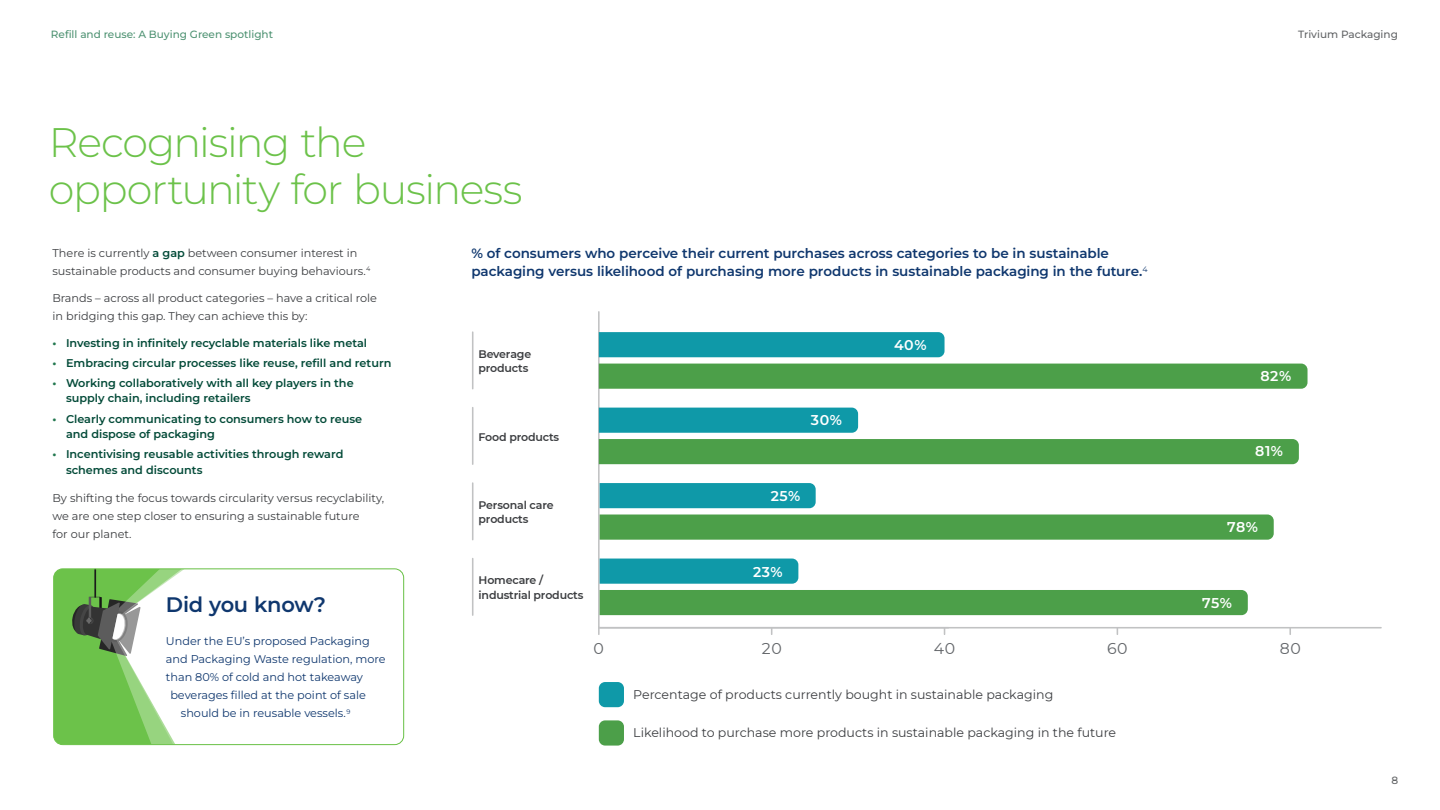
<style>
.page{position:relative;width:1440px;height:810px;background:#fff}
.page>*{position:absolute;margin:0;border:0;box-sizing:border-box;transform-origin:0 0}
.H1_page{font:300 41.25px/46.5px "Montserrat";letter-spacing:-.035em;color:#6cc24a}
.H2_page{font:600 21px "Montserrat";letter-spacing:-.015em;color:#0f376e}
.t1{font:15.75px "Montserrat";letter-spacing:.04em;color:#63666a}
.t2{font:600 14.17px "Montserrat";letter-spacing:.04em;color:#fff}
.Chart_title{font:600 13.5px/18.8px "Montserrat";letter-spacing:-.005em;color:#0f376e}
.t3{font:12.6px "Montserrat";color:#3b3d40}
.t4{font:600 11.25px/15px "Montserrat";color:#044b39}
.Body{font:11.25px/18px "Montserrat";color:#3b3d40}
.Body-2{font:11.25px "Montserrat";color:#0f376e}
.t5{font:600 11.02px/14.2px "Montserrat";letter-spacing:-.015em;color:#3b3d40}
.t6{font:500 10.5px "Montserrat";color:#4f9373}
.t7{font:500 10.5px "Montserrat";color:#626466}
.s1{font-weight:600;color:#044b39}
.s2{font-weight:700;color:#237850}
</style>
<div class="page">
<div style="left:55px;top:570px;width:16px;height:175px;background:#6cc24a"></div>
<svg style="left:71px;top:570px;width:112px;height:173px"></svg>
<div style="left:53px;top:568px;width:351px;height:177px;border:1px solid #6cc24a;border-radius:9px"></div>
<svg style="left:598px;top:311px;width:352px;height:317px"></svg>
<div style="left:599px;top:682px;width:25px;height:25px;background:#0f99a8;border-radius:6px"></div>
<div style="left:599px;top:720px;width:25px;height:26px;background:#4c9f49;border-radius:6px"></div>
<hr style="left:599px;top:627px;width:782px;height:2px;background:#c1c2c3">
<hr style="left:472px;top:332px;width:1px;height:57px;background:#c1c2c3">
<hr style="left:472px;top:408px;width:1px;height:56px;background:#c1c2c3">
<hr style="left:472px;top:483px;width:1px;height:57px;background:#c1c2c3">
<hr style="left:472px;top:559px;width:1px;height:56px;background:#c1c2c3">
<div style="left:600px;top:559px;width:198px;height:25px;background:#0f99a8"></div>
<div style="left:600px;top:590px;width:648px;height:25px;background:#4c9f49"></div>
<div style="left:600px;top:483px;width:216px;height:25px;background:#0f99a8"></div>
<div style="left:600px;top:515px;width:674px;height:25px;background:#4c9f49"></div>
<div style="left:599px;top:408px;width:259px;height:25px;background:#0f99a8"></div>
<div style="left:599px;top:439px;width:700px;height:25px;background:#4c9f49"></div>
<div style="left:599px;top:332px;width:346px;height:25px;background:#0f99a8"></div>
<div style="left:599px;top:364px;width:709px;height:25px;background:#4c9f49"></div>
<p class="t6" style="left:51px;top:27px;width:224px">Refill and reuse: A Buying Green spotlight</p>
<p class="H1_page" style="left:49px;top:118px;width:475px">Recognising the opportunity for business</p>
<p class="Body" style="left:52px;top:244px;width:320px">There is currently <span class="s1">a gap</span> between consumer interest in sustainable products and consumer buying behaviours.<sup>4</sup></p>
<p class="Body" style="left:52px;top:289px;width:326px">Brands – across all product categories – have a critical role in bridging this gap. They can achieve this by:</p>
<p class="t4" style="left:52px;top:335px;width:316px"><span class="s2">•</span> Investing in infinitely recyclable materials like metal</p>
<p class="t4" style="left:52px;top:355px;width:340px"><span class="s2">•</span> Embracing circular processes like reuse, refill and return</p>
<p class="t4" style="left:66px;top:376px;width:289px;text-indent:-14px"><span class="s2">•</span> Working collaboratively with all key players in the supply chain, including retailers</p>
<p class="t4" style="left:66px;top:411px;width:298px;text-indent:-14px"><span class="s2">•</span> Clearly communicating to consumers how to reuse and dispose of packaging</p>
<p class="t4" style="left:66px;top:445px;width:279px;line-height:16.5px;text-indent:-14px"><span class="s2">•</span> Incentivising reusable activities through reward schemes and discounts</p>
<p class="Body" style="left:52px;top:489px;width:333px">By shifting the focus towards circularity versus recyclability, we are one step closer to ensuring a sustainable future<br>for our planet.</p>
<p class="Chart_title" style="left:471px;top:243px;width:678px">% of consumers who perceive their current purchases across categories to be in sustainable packaging versus likelihood of purchasing more products in sustainable packaging in the future. <sup>4</sup></p>
<p class="t2" style="left:894px;top:335px;width:34px">40%</p>
<p class="t5" style="left:478px;top:346px;width:54px">Beverage products</p>
<p class="t2" style="left:811px;top:410px;width:33px">30%</p>
<p class="t5" style="left:479px;top:429px;width:82px">Food products</p>
<p class="t2" style="left:771px;top:486px;width:31px">25%</p>
<p class="t5" style="left:479px;top:497px;width:76px">Personal care products</p>
<p class="t7" style="left:1298px;top:27px;width:101px">Trivium Packaging</p>
<p class="t2" style="left:1260px;top:366px;width:32px">82%</p>
<p class="t2" style="left:1255px;top:441px;width:29px">81%</p>
<p class="t2" style="left:1227px;top:517px;width:32px">78%</p>
<p class="H2_page" style="left:166px;top:591px;width:162px">Did you know?</p>
<p class="Body-2" style="left:166px;top:634px;width:206px">Under the EU’s proposed Packaging</p>
<p class="Body-2" style="left:166px;top:652px;width:221px">and Packaging Waste regulation, more</p>
<p class="Body-2" style="left:166px;top:670px;width:199px">than 80% of cold and hot takeaway</p>
<p class="Body-2" style="left:170px;top:688px;width:197px">beverages filled at the point of sale</p>
<p class="Body-2" style="left:181px;top:706px;width:171px">should be in reusable vessels. <sup>9</sup></p>
<p class="t5" style="left:479px;top:573px;width:106px">Homecare / industrial products</p>
<p class="t2" style="left:753px;top:562px;width:31px">23%</p>
<p class="t2" style="left:1202px;top:593px;width:31px">75%</p>
<p class="t1" style="left:594px;top:637px;width:12px">0</p>
<p class="t1" style="left:762px;top:637px;width:21px">20</p>
<p class="t1" style="left:934px;top:637px;width:23px">40</p>
<p class="t1" style="left:1107px;top:637px;width:22px">60</p>
<p class="t1" style="left:1280px;top:637px;width:23px">80</p>
<p class="t3" style="left:633px;top:685px;width:422px">Percentage of products currently bought in sustainable packaging</p>
<p class="t3" style="left:633px;top:724px;width:484px">Likelihood to purchase more products in sustainable packaging in the future</p>
<p class="t7" style="left:1391px;top:773px;width:8px">8</p>
</div>
